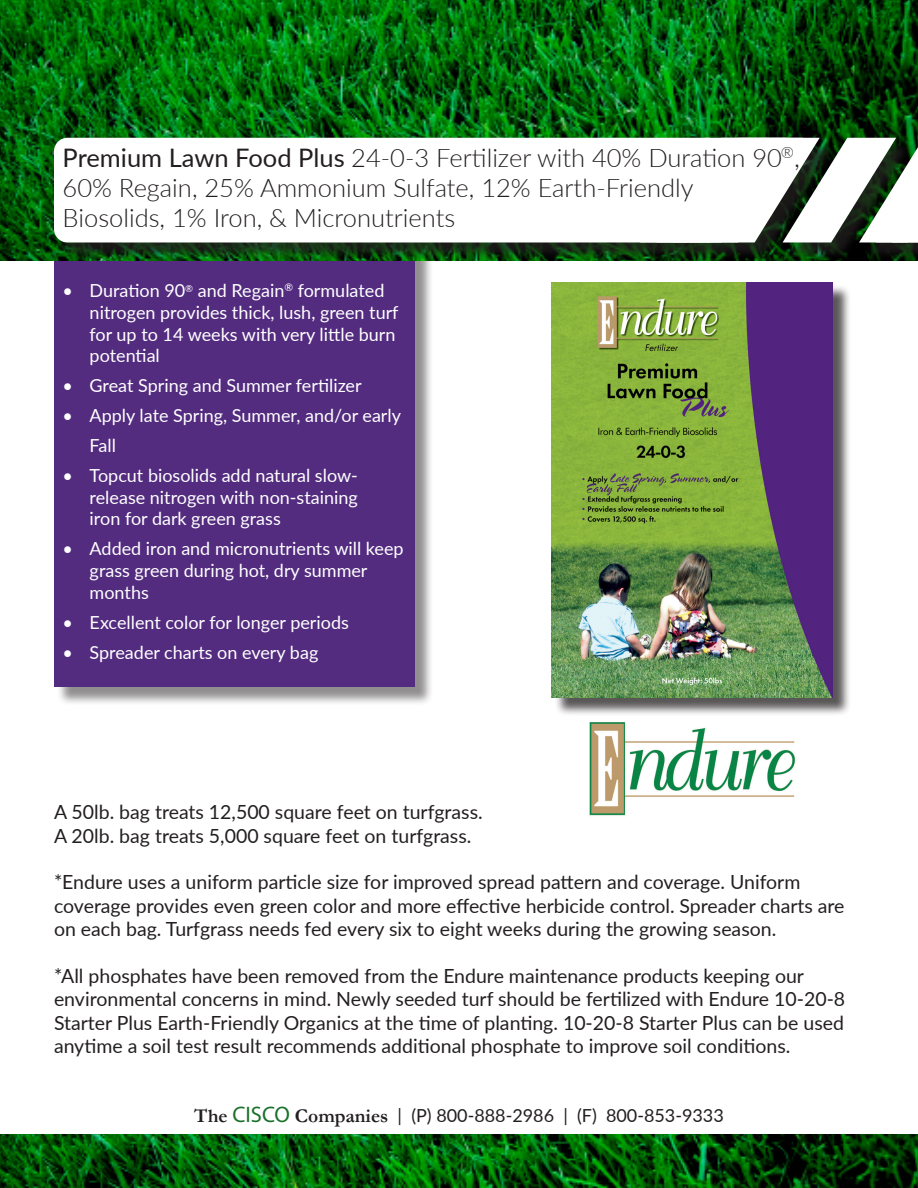
<style>
.page{position:relative;width:918px;height:1188px;background:#fff}
.page>*{position:absolute;margin:0;border:0;box-sizing:border-box;transform-origin:0 0}
.t1{font:300 25.5px "Lato";color:#231f20}
.t2{font:19.5px/23.4px "Lato";color:#231f20}
.t3{font:18px/21.6px "Lato";color:#fff}
.t4{font:18px "Lato";color:#231f20}
.s1{font-weight:400}
.s2{font-size:27px}
.s3{font-family:"Garamond";font-weight:700;font-size:19.5px}
.s4{font-family:"Myriad Pro";font-size:22.5px;color:#19712b}
</style>
<div class="page">
<div style="left:56px;top:0;width:377px;height:706px;background:#231f20;opacity:.5"></div>
<div style="left:54px;top:0;width:361px;height:687px;background:#532c80"></div>
<img style="left:0;top:0;width:918px;height:261px">
<img style="left:0;top:1134px;width:918px;height:54px">
<div style="left:56px;top:140px;width:862px;height:122px;background:#231f20;opacity:.75"></div>
<svg style="left:712px;top:138px;width:206px;height:104px"></svg>
<div style="left:54px;top:138px;width:668px;height:104px;background:#fff;border-radius:14px"></div>
<div style="left:554px;top:285px;width:297px;height:431px;background:#231f20;opacity:.75"></div>
<img style="left:552px;top:282px;width:281px;height:416px">
<img style="left:573px;top:704px;width:239px;height:112px">
<p class="t1" style="left:63px;top:140px;width:739px"><span class="s1">Premium Lawn Food Plus</span> 24-0-3 Fertilizer with 40% Duration 90<sup>®</sup><span class="s2">,</span></p>
<p class="t1" style="left:63px;top:170px;width:632px">60% Regain, 25% Ammonium Sulfate, 12% Earth-Friendly</p>
<p class="t1" style="left:63px;top:200px;width:394px">Biosolids, 1% Iron, &amp; Micronutrients</p>
<p class="t3" style="left:90px;top:279px;width:310px;text-indent:-27px">• Duration 90<sup>®</sup> and Regain<sup>®</sup> formulated nitrogen provides thick, lush, green turf for up to 14 weeks with very little burn potential</p>
<p class="t3" style="left:63px;top:374px;width:301px">• Great Spring and Summer fertilizer</p>
<p class="t3" style="left:90px;top:400px;width:313px;line-height:30px;text-indent:-27px">• Apply late Spring, Summer, and/or early<br>Fall</p>
<p class="t3" style="left:90px;top:464px;width:270px;text-align:justify;text-indent:-27px">• Topcut biosolids add natural slow&shy;release nitrogen with non-staining iron for dark green grass</p>
<p class="t3" style="left:90px;top:537px;width:316px;text-indent:-27px">• Added iron and micronutrients will keep grass green during hot, dry summer months</p>
<p class="t3" style="left:63px;top:610px;width:288px">• Excellent color for longer periods</p>
<p class="t3" style="left:63px;top:640px;width:257px">• Spreader charts on every bag</p>
<p class="t2" style="left:54px;top:800px;width:430px">A 50lb. bag treats 12,500 square feet on turfgrass.</p>
<p class="t2" style="left:54px;top:823px;width:419px">A 20lb. bag treats 5,000 square feet on turfgrass.</p>
<p class="t2" style="left:54px;top:870px;width:792px">*Endure uses a uniform particle size for improved spread pattern and coverage. Uniform coverage provides even green color and more effective herbicide control. Spreader charts are on each bag. Turfgrass needs fed every six to eight weeks during the growing season.</p>
<p class="t2" style="left:54px;top:963px;width:793px">*All phosphates have been removed from the Endure maintenance products keeping our environmental concerns in mind. Newly seeded turf should be fertilized with Endure 10-20-8<br>Starter Plus Earth-Friendly Organics at the time of planting. 10-20-8 Starter Plus can be used anytime a soil test result recommends additional phosphate to improve soil conditions.</p>
<p class="t4" style="left:194px;top:1102px;width:531px"><span class="s3">The</span> <span class="s4">CISCO</span> <span class="s3">Companies</span> | (P) 800-888-2986 | (F) 800-853-9333</p>
</div>
